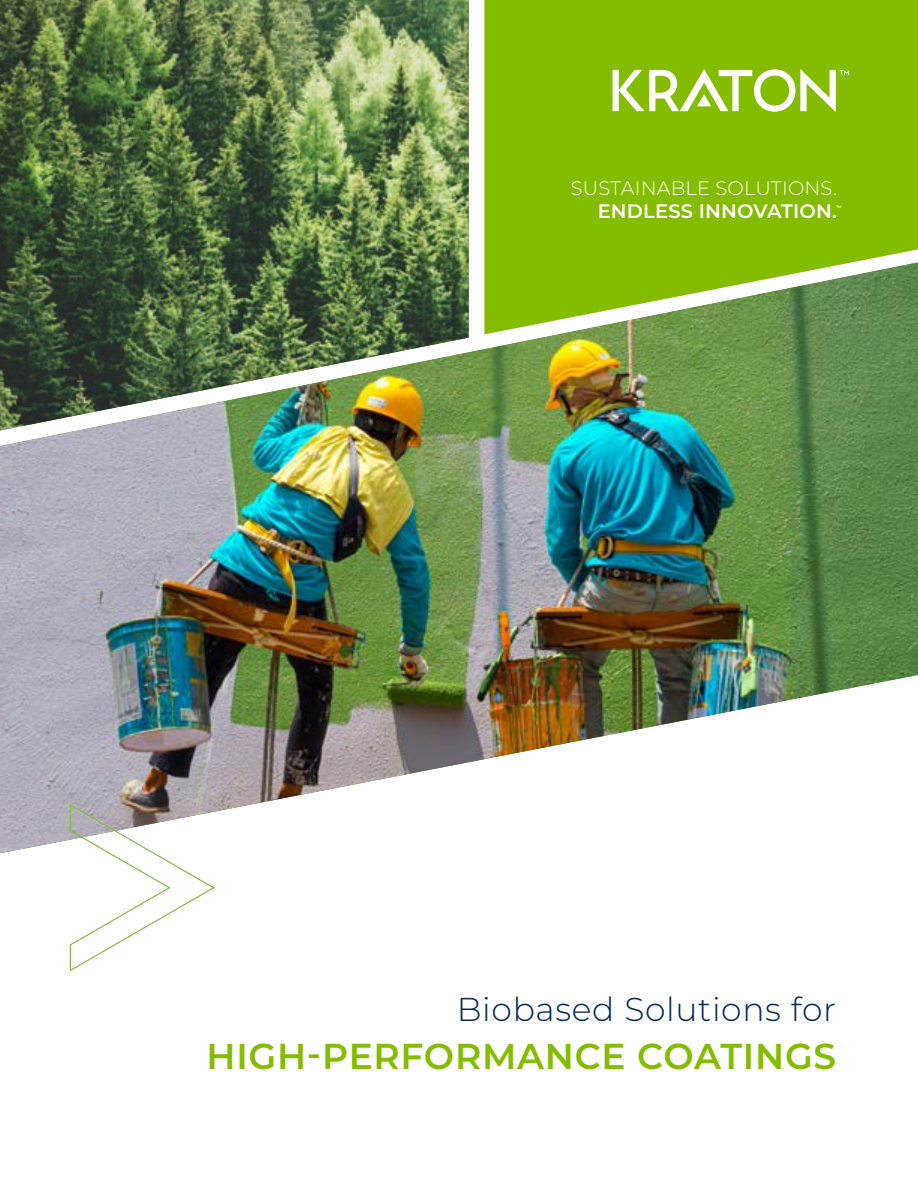
<style>
.page{position:relative;width:918px;height:1188px;background:#fff}
.page>*{position:absolute;margin:0;border:0;box-sizing:border-box;transform-origin:0 0}
.t1{font:600 36px "Montserrat";letter-spacing:.02em;color:#84bd00}
.t2{font:300 33px "Montserrat";letter-spacing:.02em;color:#002855}
.t3{font:300 19.5px "Montserrat";letter-spacing:.01em;color:#fff}
.t4{font:600 19.5px "Montserrat";letter-spacing:.01em;color:#fff}
.t5{font:600 3.45px "Montserrat";color:#fff}
</style>
<div class="page">
<img style="left:0;top:334px;width:918px;height:519px">
<img style="left:0;top:0;width:469px;height:431px">
<svg style="left:484px;top:0;width:434px;height:334px;background:#86bb10"></svg>
<svg style="left:613px;top:69px;width:236px;height:43px"></svg>
<svg style="left:70px;top:804px;width:145px;height:167px"></svg>
<p class="t3" style="left:571px;top:174px;width:268px">SUSTAINABLE SOLUTIONS.</p>
<p class="t4" style="left:598px;top:197px;width:241px">ENDLESS INNOVATION.</p>
<p class="t5" style="left:836px;top:204px;width:7px">TM</p>
<p class="t2" style="left:457px;top:986px;width:381px">Biobased Solutions for</p>
<p class="t1" style="left:206px;top:1030px;width:631px">HIGH-PERFORMANCE COATINGS</p>
</div>
